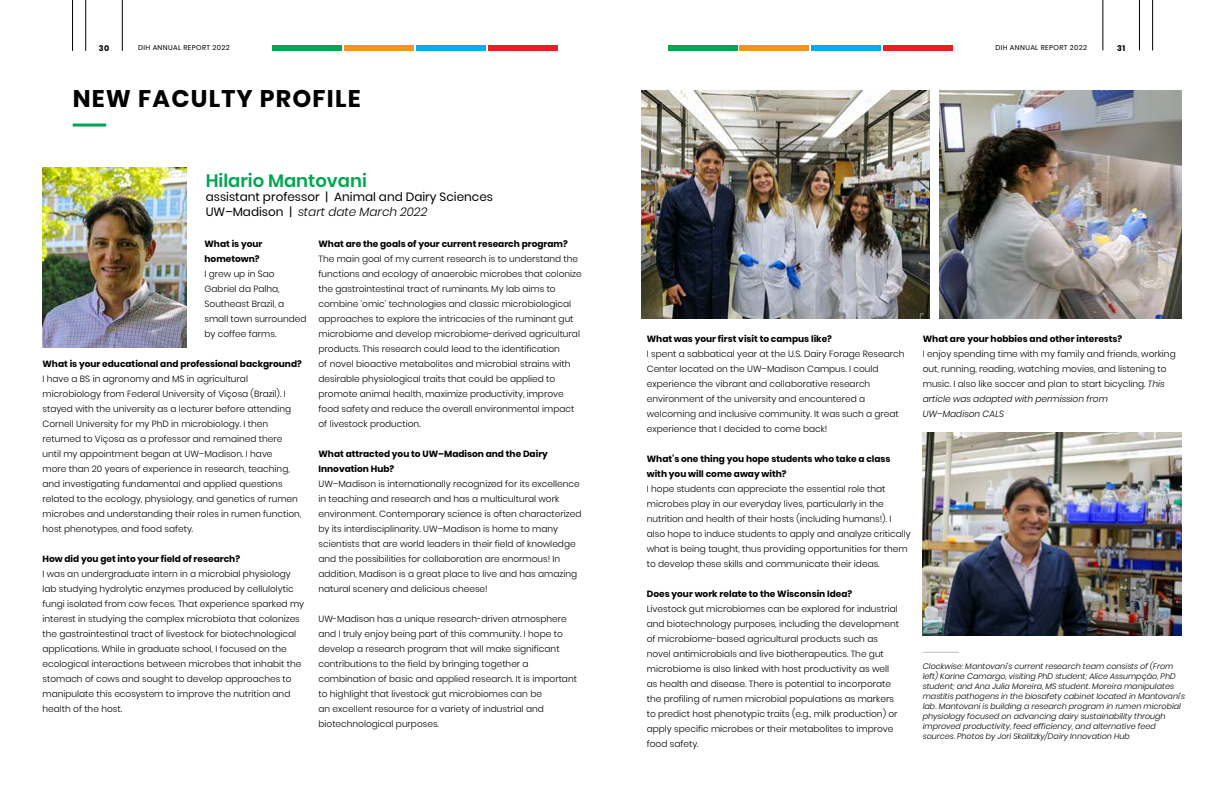
<style>
.page{position:relative;width:1224px;height:792px;background:#fff}
.page>*{position:absolute;margin:0;border:0;box-sizing:border-box;transform-origin:0 0}
.t1{font:700 24px "Poppins";letter-spacing:.05em;color:#000}
.t2{font:600 18px "Poppins";color:#00a651}
.t3{font:12px/14.4px "Poppins";color:#000}
.t4{font:300 9px/15px "Poppins";color:#000}
.t5{font:700 9px/15px "Poppins";color:#000}
.t6{font:italic 300 8px/10px "Poppins";color:#000}
.t7{font:700 8px "Poppins";color:#000}
.t8{font:7px "Poppins";letter-spacing:.05em;color:#000}
.s1{font-weight:300;font-style:italic}
.s2{font-style:italic}
</style>
<div class="page">
<hr style="left:72px;top:0;width:1px;height:51px;background:#000">
<hr style="left:86px;top:0;width:1px;height:51px;background:#000">
<hr style="left:122px;top:0;width:1px;height:51px;background:#000">
<hr style="left:1139px;top:0;width:1px;height:50px;background:#000">
<hr style="left:1152px;top:0;width:1px;height:50px;background:#000">
<hr style="left:1103px;top:0;width:1px;height:50px;background:#000">
<div style="left:668px;top:45px;width:70px;height:6px;background:#00a651"></div>
<div style="left:739px;top:45px;width:70px;height:6px;background:#f7941e"></div>
<div style="left:811px;top:45px;width:70px;height:6px;background:#00aeef"></div>
<div style="left:883px;top:45px;width:70px;height:6px;background:#ed1d24"></div>
<div style="left:272px;top:45px;width:70px;height:6px;background:#00a651"></div>
<div style="left:344px;top:45px;width:70px;height:6px;background:#f7941e"></div>
<div style="left:416px;top:45px;width:70px;height:6px;background:#00aeef"></div>
<div style="left:488px;top:45px;width:69px;height:6px;background:#ed1d24"></div>
<hr style="left:73px;top:124px;width:33px;height:3px;background:#00a651">
<img style="left:43px;top:168px;width:144px;height:180px">
<hr style="left:923px;top:652px;width:36px;height:1px;background:#bcbec0">
<img style="left:923px;top:433px;width:258px;height:202px">
<img style="left:642px;top:91px;width:288px;height:228px">
<img style="left:940px;top:91px;width:242px;height:228px">
<p class="t7" style="left:99px;top:43px;width:12px">30</p>
<p class="t8" style="left:138px;top:43px;width:93px">DIH ANNUAL REPORT 2022</p>
<p class="t8" style="left:995px;top:43px;width:93px">DIH ANNUAL REPORT 2022</p>
<p class="t7" style="left:1117px;top:43px;width:10px">31</p>
<h1 class="t1" style="left:73px;top:85px;width:289px">NEW FACULTY PROFILE</h1>
<h2 class="t2" style="left:206px;top:170px;width:163px">Hilario Mantovani</h2>
<h3 class="t3" style="left:206px;top:190px;width:289px">assistant professor | Animal and Dairy Sciences<br>UW–Madison | <span class="s1">start date March 2022</span></h3>
<p class="t5" style="left:205px;top:236px;width:59px">What is your hometown?</p>
<p class="t4" style="left:205px;top:266px;width:104px">I grew up in Sao<br>Gabriel da Palha,<br>Southeast Brazil, a small town surrounded by coffee farms.</p>
<p class="t5" style="left:43px;top:356px;width:261px">What is your educational and professional background?</p>
<p class="t4" style="left:43px;top:371px;width:260px">I have a BS in agronomy and MS in agricultural microbiology from Federal University of Viçosa (Brazil). I stayed with the university as a lecturer before attending Cornell University for my PhD in microbiology. I then returned to Viçosa as a professor and remained there until my appointment began at UW–Madison. I have<br>more than 20 years of experience in research, teaching, and investigating fundamental and applied questions related to the ecology, physiology, and genetics of rumen microbes and understanding their roles in rumen function, host phenotypes, and food safety.</p>
<p class="t5" style="left:43px;top:551px;width:199px">How did you get into your field of research?</p>
<p class="t4" style="left:43px;top:566px;width:263px">I was an undergraduate intern in a microbial physiology lab studying hydrolytic enzymes produced by cellulolytic fungi isolated from cow feces. That experience sparked my interest in studying the complex microbiota that colonizes the gastrointestinal tract of livestock for biotechnological applications. While in graduate school, I focused on the ecological interactions between microbes that inhabit the stomach of cows and sought to develop approaches to manipulate this ecosystem to improve the nutrition and health of the host.</p>
<p class="t5" style="left:319px;top:236px;width:251px">What are the goals of your current research program?</p>
<p class="t4" style="left:319px;top:251px;width:265px">The main goal of my current research is to understand the functions and ecology of anaerobic microbes that colonize the gastrointestinal tract of ruminants. My lab aims to combine ‘omic’ technologies and classic microbiological approaches to explore the intricacies of the ruminant gut microbiome and develop microbiome-derived agricultural products. This research could lead to the identification<br>of novel bioactive metabolites and microbial strains with desirable physiological traits that could be applied to promote animal health, maximize productivity, improve food safety and reduce the overall environmental impact of livestock production.</p>
<p class="t5" style="left:319px;top:446px;width:231px">What attracted you to UW–Madison and the Dairy<br>Innovation Hub?</p>
<p class="t4" style="left:319px;top:476px;width:264px">UW–Madison is internationally recognized for its excellence in teaching and research and has a multicultural work environment. Contemporary science is often characterized by its interdisciplinarity. UW–Madison is home to many scientists that are world leaders in their field of knowledge and the possibilities for collaboration are enormous! In addition, Madison is a great place to live and has amazing natural scenery and delicious cheese!</p>
<p class="t4" style="left:319px;top:612px;width:260px">UW-Madison has a unique research-driven atmosphere and I truly enjoy being part of this community. I hope to develop a research program that will make significant contributions to the field by bringing together a combination of basic and applied research. It is important to highlight that livestock gut microbiomes can be<br>an excellent resource for a variety of industrial and biotechnological purposes.</p>
<p class="t5" style="left:647px;top:331px;width:187px">What was your first visit to campus like?</p>
<p class="t4" style="left:647px;top:346px;width:259px">I spent a sabbatical year at the U.S. Dairy Forage Research Center located on the UW–Madison Campus. I could experience the vibrant and collaborative research environment of the university and encountered a welcoming and inclusive community. It was such a great experience that I decided to come back!</p>
<p class="t5" style="left:647px;top:451px;width:245px">What’s one thing you hope students who take a class with you will come away with?</p>
<p class="t4" style="left:647px;top:481px;width:265px">I hope students can appreciate the essential role that microbes play in our everyday lives, particularly in the nutrition and health of their hosts (including humans!). I also hope to induce students to apply and analyze critically what is being taught, thus providing opportunities for them to develop these skills and communicate their ideas.</p>
<p class="t5" style="left:647px;top:586px;width:207px">Does your work relate to the Wisconsin Idea?</p>
<p class="t4" style="left:647px;top:601px;width:254px">Livestock gut microbiomes can be explored for industrial and biotechnology purposes, including the development of microbiome-based agricultural products such as novel antimicrobials and live biotherapeutics. The gut microbiome is also linked with host productivity as well as health and disease. There is potential to incorporate the profiling of rumen microbial populations as markers to predict host phenotypic traits (e.g., milk production) or apply specific microbes or their metabolites to improve food safety.</p>
<p class="t5" style="left:923px;top:331px;width:201px">What are your hobbies and other interests?</p>
<p class="t4" style="left:923px;top:346px;width:254px">I enjoy spending time with my family and friends, working out, running, reading, watching movies, and listening to music. I also like soccer and plan to start bicycling. <span class="s2">This article was adapted with permission from<br>UW–Madison CALS</span></p>
<p class="t6" style="left:923px;top:661px;width:264px">Clockwise: Mantovani’s current research team consists of (From left) Karine Camargo, visiting PhD student; Alice Assumpção, PhD student; and Ana Julia Moreira, MS student. Moreira manipulates mastitis pathogens in the biosafety cabinet located in Mantovani’s lab. Mantovani is building a research program in rumen microbial physiology focused on advancing dairy sustainability through improved productivity, feed efficiency, and alternative feed sources. Photos by Jori Skalitzky/Dairy Innovation Hub</p>
</div>
